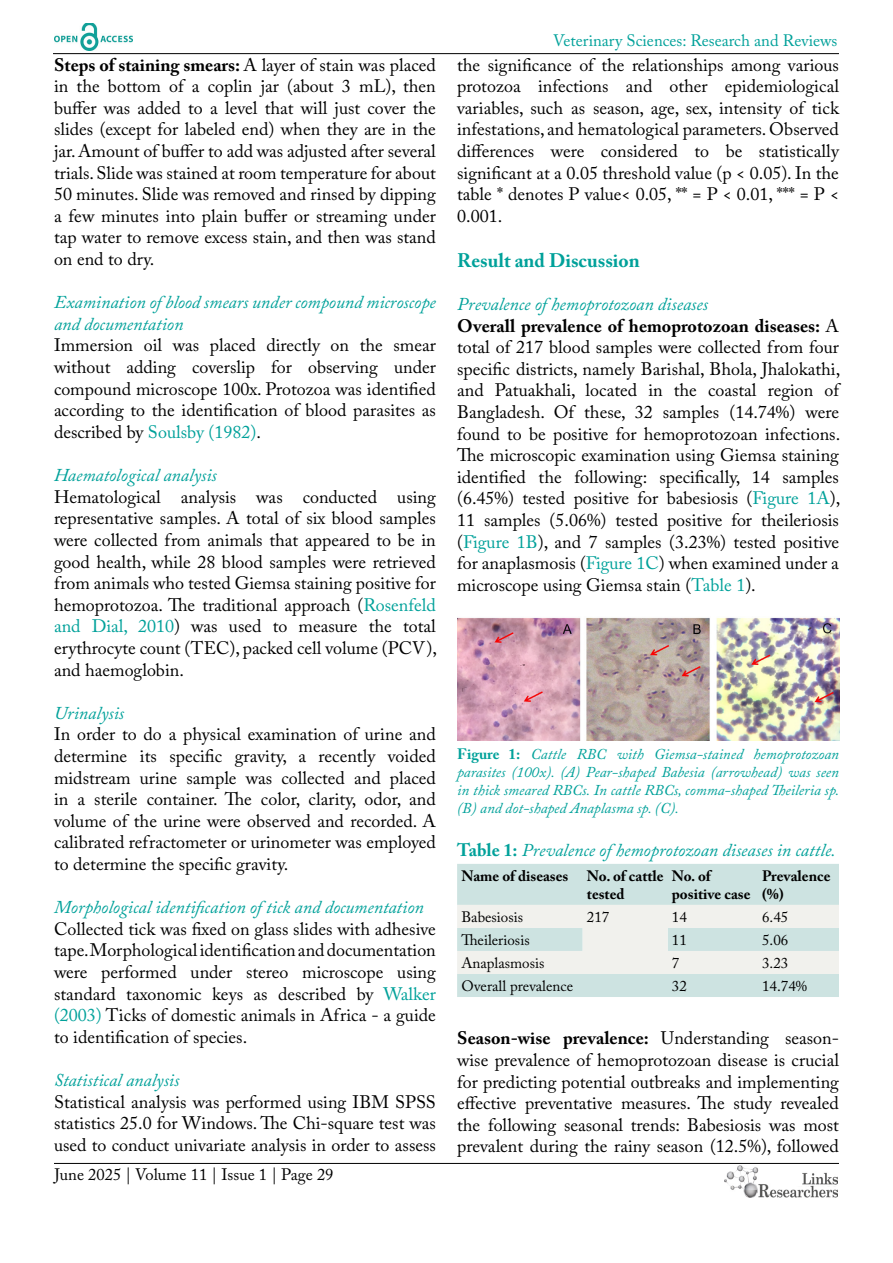
<style>
.page{position:relative;width:893px;height:1263px;background:#fff}
.page>*{position:absolute;margin:0;border:0;box-sizing:border-box;transform-origin:0 0}
.t1{font:700 19.5px "Adobe Caslon Pro";color:#00a19a}
.t2{font:18px/21.6px "Adobe Caslon Pro";color:#000;text-align:justify}
.t3{font:italic 18px/21.6px "Adobe Caslon Pro";color:#00a19a}
.t4{font:16.5px "Adobe Caslon Pro";color:#00a19a}
.t5{font:16.5px "Adobe Caslon Pro";color:#000}
.t6{font:italic 15px/18px "Adobe Caslon Pro";color:#00a19a;text-align:justify}
.t7{font:15px "Adobe Caslon Pro";color:#000}
.t8{font:700 15px/18px "Adobe Caslon Pro";color:#000}
.s1{font-weight:700}
.s2{color:#00a19a}
.s3{font-style:italic;color:#00a19a}
.s4{font-weight:700;font-style:normal}
</style>
<div class="page">
<hr style="left:53px;top:53px;width:786px;height:1px;background:#000">
<hr style="left:54px;top:1163px;width:785px;height:1px;background:#000">
<img style="left:724px;top:1166px;width:113px;height:32px">
<img style="left:54px;top:23px;width:79px;height:27px">
<img style="left:457px;top:617px;width:382px;height:124px">
<div style="left:457px;top:864px;width:382px;height:133px;background:#cde3e1"></div>
<svg style="left:457px;top:905px;width:382px;height:69px;background:#e7ede9"></svg>
<p class="t2" style="left:54px;top:54px;width:383px"><span class="s1">Steps of staining smears:</span> A layer of stain was placed in the bottom of a coplin jar (about 3 mL), then buffer was added to a level that will just cover the slides (except for labeled end) when they are in the jar. Amount of buffer to add was adjusted after several trials. Slide was stained at room temperature for about 50 minutes. Slide was removed and rinsed by dipping a few minutes into plain buffer or streaming under tap water to remove excess stain, and then was stand on end to dry.</p>
<p class="t3" style="left:54px;top:291px;width:383px">Examination of blood smears under compound microscope and documentation</p>
<p class="t2" style="left:54px;top:334px;width:383px">Immersion oil was placed directly on the smear without adding coverslip for observing under compound microscope 100x. Protozoa was identified according to the identification of blood parasites as described by <span class="s2">Soulsby (1982)</span>.</p>
<p class="t3" style="left:54px;top:464px;width:164px">Haematological analysis</p>
<p class="t2" style="left:54px;top:486px;width:385px">Hematological analysis was conducted using representative samples. A total of six blood samples were collected from animals that appeared to be in good health, while 28 blood samples were retrieved from animals who tested Giemsa staining positive for hemoprotozoa. The traditional approach (<span class="s2">Rosenfeld and Dial, 2010</span>) was used to measure the total erythrocyte count (TEC), packed cell volume (PCV), and haemoglobin.</p>
<p class="t3" style="left:54px;top:702px;width:72px">Urinalysis</p>
<p class="t2" style="left:54px;top:723px;width:383px">In order to do a physical examination of urine and determine its specific gravity, a recently voided midstream urine sample was collected and placed in a sterile container. The color, clarity, odor, and volume of the urine were observed and recorded. A calibrated refractometer or urinometer was employed to determine the specific gravity.</p>
<p class="t3" style="left:54px;top:896px;width:371px">Morphological identification of tick and documentation</p>
<p class="t2" style="left:54px;top:918px;width:383px">Collected tick was fixed on glass slides with adhesive tape. Morphological identification and documentation were performed under stereo microscope using standard taxonomic keys as described by <span class="s2">Walker (2003)</span> Ticks of domestic animals in Africa - a guide to identification of species.</p>
<p class="t3" style="left:54px;top:1069px;width:127px">Statistical analysis</p>
<p class="t2" style="left:54px;top:1090px;width:383px">Statistical analysis was performed using IBM SPSS statistics 25.0 for Windows. The Chi-square test was used to conduct univariate analysis in order to assess</p>
<p class="t5" style="left:54px;top:1165px;width:281px">June 2025 | Volume 11 | Issue 1 | Page 29</p>
<p class="t4" style="left:553px;top:31px;width:286px">Veterinary Sciences: Research and Reviews</p>
<p class="t2" style="left:457px;top:54px;width:383px">the significance of the relationships among various protozoa infections and other epidemiological variables, such as season, age, sex, intensity of tick infestations, and hematological parameters. Observed differences were considered to be statistically significant at a 0.05 threshold value (p &lt; 0.05). In the table * denotes P value&lt; 0.05, ** = P &lt; 0.01, *** = P &lt; 0.001.</p>
<p class="t1" style="left:457px;top:249px;width:184px">Result and Discussion</p>
<p class="t2" style="left:457px;top:293px;width:385px;text-align:left"><span class="s3">Prevalence of hemoprotozoan diseases<br></span><span class="s1">Overall prevalence of hemoprotozoan diseases:</span> A total of 217 blood samples were collected from four specific districts, namely Barishal, Bhola, Jhalokathi, and Patuakhali, located in the coastal region of Bangladesh. Of these, 32 samples (14.74%) were found to be positive for hemoprotozoan infections.<br>The microscopic examination using Giemsa staining identified the following: specifically, 14 samples (6.45%) tested positive for babesiosis (<span class="s2">Figure 1A</span>), 11 samples (5.06%) tested positive for theileriosis (<span class="s2">Figure 1B</span>), and 7 samples (3.23%) tested positive for anaplasmosis (<span class="s2">Figure 1C</span>) when examined under a microscope using Giemsa stain (<span class="s2">Table 1</span>).</p>
<p class="t6" style="left:457px;top:745px;width:384px"><span class="s4">Figure 1:</span> Cattle RBC with Giemsa-stained hemoprotozoan parasites (100x). (A) Pear-shaped Babesia (arrowhead) was seen in thick smeared RBCs. In cattle RBCs, comma-shaped Theileria sp. (B) and dot-shaped Anaplasma sp. (C).</p>
<p class="t3" style="left:457px;top:839px;width:380px"><span class="s4">Table 1:</span> Prevalence of hemoprotozoan diseases in cattle.</p>
<p class="t8" style="left:587px;top:867px;width:78px;text-indent:-126px">Name of diseases No. of cattle tested</p>
<p class="t8" style="left:672px;top:867px;width:80px">No. of positive case</p>
<p class="t8" style="left:762px;top:867px;width:70px">Prevalence (%)</p>
<p class="t7" style="left:461px;top:908px;width:63px">Babesiosis</p>
<p class="t7" style="left:587px;top:908px;width:24px">217</p>
<p class="t7" style="left:672px;top:908px;width:16px">14</p>
<p class="t7" style="left:762px;top:908px;width:28px">6.45</p>
<p class="t7" style="left:461px;top:931px;width:70px">Theileriosis</p>
<p class="t7" style="left:672px;top:931px;width:16px">11</p>
<p class="t7" style="left:762px;top:931px;width:28px">5.06</p>
<p class="t7" style="left:461px;top:954px;width:84px">Anaplasmosis</p>
<p class="t7" style="left:672px;top:954px;width:9px">7</p>
<p class="t7" style="left:762px;top:954px;width:28px">3.23</p>
<p class="t7" style="left:461px;top:977px;width:113px">Overall prevalence</p>
<p class="t7" style="left:672px;top:977px;width:16px">32</p>
<p class="t7" style="left:762px;top:977px;width:47px">14.74%</p>
<p class="t2" style="left:457px;top:1027px;width:383px"><span class="s1">Season-wise prevalence:</span> Understanding season&shy;wise prevalence of hemoprotozoan disease is crucial for predicting potential outbreaks and implementing effective preventative measures. The study revealed the following seasonal trends: Babesiosis was most prevalent during the rainy season (12.5%), followed</p>
</div>
